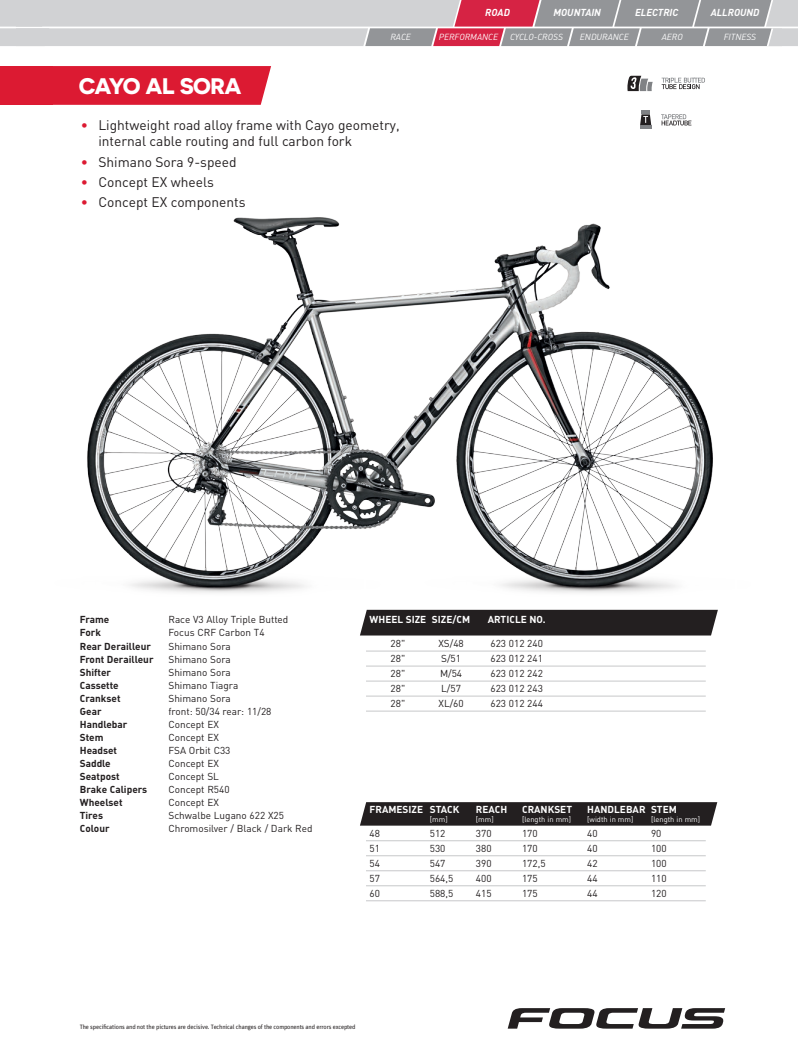
<style>
.page{position:relative;width:798px;height:1053px;background:#fff}
.page>*{position:absolute;margin:0;border:0;box-sizing:border-box;transform-origin:0 0}
.t1{font:700 22.5px "Novecentosanswide";letter-spacing:-.03em;color:#fff}
.t2{font:13.75px/16.5px "DIN";color:#231f20}
.t3{font:10px "DIN";color:#231f20}
.t4{font:700 10px "DIN";color:#231f20}
.t5{font:700 10px "DIN";color:#fff}
.t6{font:italic 700 10px "DIN";color:#fff}
.t7{font:8.75px "DIN Regular Italic Alt";color:#fff}
.t8{font:7.5px "DIN";color:#fff}
.t9{font:6.25px "Unit Pro";letter-spacing:-.02em;color:#231f20}
.s1{color:#dc1a32}
</style>
<div class="page">
<svg style="left:508px;top:1008px;width:217px;height:20px"></svg>
<div style="left:360px;top:609px;width:357px;height:26px;background:#231f20"></div>
<div style="left:360px;top:802px;width:357px;height:23px;background:#231f20"></div>
<img style="left:87px;top:217px;width:626px;height:376px">
<div style="left:16px;top:66px;width:250px;height:39px;background:#dc1a32"></div>
<hr style="left:366px;top:650px;width:339px;height:1px;background:#c7c8ca">
<hr style="left:366px;top:665px;width:339px;height:1px;background:#c7c8ca">
<hr style="left:366px;top:680px;width:339px;height:1px;background:#c7c8ca">
<hr style="left:366px;top:695px;width:339px;height:1px;background:#c7c8ca">
<hr style="left:366px;top:710px;width:339px;height:1px;background:#c7c8ca">
<hr style="left:366px;top:840px;width:339px;height:1px;background:#c7c8ca">
<hr style="left:366px;top:855px;width:339px;height:1px;background:#c7c8ca">
<hr style="left:366px;top:870px;width:339px;height:1px;background:#c7c8ca">
<hr style="left:366px;top:885px;width:339px;height:1px;background:#c7c8ca">
<hr style="left:366px;top:900px;width:339px;height:1px;background:#c7c8ca">
<svg style="left:627px;top:76px;width:25px;height:15px"></svg>
<svg style="left:661px;top:78px;width:43px;height:11px"></svg>
<svg style="left:661px;top:114px;width:30px;height:11px"></svg>
<svg style="left:640px;top:110px;width:11px;height:19px"></svg>
<div style="left:0;top:66px;width:52px;height:39px;background:#dc1a32"></div>
<svg style="left:0;top:0;width:797px;height:46px;background:#bfb1b6"></svg>
<hr style="left:797px;top:702px;width:1px;height:175px;background:#939598">
<hr style="left:797px;top:877px;width:1px;height:175px;background:#939598">
<p class="t6" style="left:485px;top:6px;width:26px">ROAD</p>
<p class="t6" style="left:553px;top:6px;width:49px">MOUNTAIN</p>
<p class="t6" style="left:634px;top:6px;width:45px">ELECTRIC</p>
<p class="t6" style="left:710px;top:6px;width:50px">ALLROUND</p>
<p class="t7" style="left:390px;top:32px;width:22px">RACE</p>
<p class="t7" style="left:438px;top:32px;width:61px">PERFORMANCE</p>
<p class="t7" style="left:510px;top:32px;width:54px">CYCLO-CROSS</p>
<p class="t7" style="left:579px;top:32px;width:50px">ENDURANCE</p>
<p class="t7" style="left:661px;top:32px;width:22px">AERO</p>
<p class="t7" style="left:723px;top:32px;width:34px">FITNESS</p>
<h1 class="t1" style="left:79px;top:72px;width:164px">CAYO AL SORA</h1>
<h2 class="t2" style="left:98px;top:116px;width:302px;text-indent:-18px"><span class="s1">•</span> Lightweight road alloy frame with Cayo geometry, internal cable routing and full carbon fork</h2>
<h2 class="t2" style="left:81px;top:153px;width:157px"><span class="s1">•</span> Shimano Sora 9-speed</h2>
<h2 class="t2" style="left:81px;top:173px;width:135px"><span class="s1">•</span> Concept EX wheels</h2>
<h2 class="t2" style="left:81px;top:193px;width:166px"><span class="s1">•</span> Concept EX components</h2>
<p class="t4" style="left:80px;top:613px;width:31px">Frame</p>
<p class="t3" style="left:168px;top:613px;width:121px">Race V3 Alloy Triple Butted</p>
<p class="t4" style="left:80px;top:626px;width:23px">Fork</p>
<p class="t3" style="left:168px;top:626px;width:98px">Focus CRF Carbon T4</p>
<p class="t4" style="left:80px;top:639px;width:73px">Rear Derailleur</p>
<p class="t3" style="left:168px;top:639px;width:64px">Shimano Sora</p>
<p class="t4" style="left:80px;top:652px;width:75px">Front Derailleur</p>
<p class="t3" style="left:168px;top:652px;width:64px">Shimano Sora</p>
<p class="t4" style="left:80px;top:665px;width:33px">Shifter</p>
<p class="t3" style="left:168px;top:665px;width:64px">Shimano Sora</p>
<p class="t4" style="left:80px;top:678px;width:40px">Cassette</p>
<p class="t3" style="left:168px;top:678px;width:71px">Shimano Tiagra</p>
<p class="t4" style="left:80px;top:691px;width:42px">Crankset</p>
<p class="t3" style="left:168px;top:691px;width:64px">Shimano Sora</p>
<p class="t4" style="left:80px;top:704px;width:23px">Gear</p>
<p class="t3" style="left:168px;top:704px;width:104px">front: 50/34 rear: 11/28</p>
<p class="t4" style="left:80px;top:717px;width:49px">Handlebar</p>
<p class="t3" style="left:168px;top:717px;width:52px">Concept EX</p>
<p class="t4" style="left:80px;top:730px;width:25px">Stem</p>
<p class="t3" style="left:168px;top:730px;width:52px">Concept EX</p>
<p class="t4" style="left:80px;top:743px;width:39px">Headset</p>
<p class="t3" style="left:168px;top:743px;width:63px">FSA Orbit C33</p>
<p class="t4" style="left:80px;top:756px;width:32px">Saddle</p>
<p class="t3" style="left:168px;top:756px;width:52px">Concept EX</p>
<p class="t4" style="left:80px;top:769px;width:41px">Seatpost</p>
<p class="t3" style="left:168px;top:769px;width:52px">Concept SL</p>
<p class="t4" style="left:80px;top:782px;width:69px">Brake Calipers</p>
<p class="t3" style="left:168px;top:782px;width:63px">Concept R540</p>
<p class="t4" style="left:80px;top:795px;width:44px">Wheelset</p>
<p class="t3" style="left:168px;top:796px;width:52px">Concept EX</p>
<p class="t4" style="left:80px;top:808px;width:25px">Tires</p>
<p class="t3" style="left:168px;top:809px;width:117px">Schwalbe Lugano 622 X25</p>
<p class="t4" style="left:80px;top:821px;width:31px">Colour</p>
<p class="t3" style="left:168px;top:822px;width:146px">Chromosilver / Black / Dark Red</p>
<p class="t5" style="left:369px;top:613px;width:102px">WHEEL SIZE SIZE/CM</p>
<p class="t5" style="left:487px;top:613px;width:60px">ARTICLE NO.</p>
<p class="t3" style="left:390px;top:637px;width:16px">28"</p>
<p class="t3" style="left:438px;top:637px;width:27px">XS/48</p>
<p class="t3" style="left:490px;top:637px;width:54px">623 012 240</p>
<p class="t3" style="left:390px;top:652px;width:16px">28"</p>
<p class="t3" style="left:441px;top:652px;width:21px">S/51</p>
<p class="t3" style="left:490px;top:652px;width:54px">623 012 241</p>
<p class="t3" style="left:390px;top:667px;width:16px">28"</p>
<p class="t3" style="left:440px;top:667px;width:24px">M/54</p>
<p class="t3" style="left:490px;top:667px;width:54px">623 012 242</p>
<p class="t3" style="left:390px;top:682px;width:16px">28"</p>
<p class="t3" style="left:441px;top:682px;width:21px">L/57</p>
<p class="t3" style="left:490px;top:682px;width:54px">623 012 243</p>
<p class="t3" style="left:390px;top:697px;width:16px">28"</p>
<p class="t3" style="left:438px;top:697px;width:27px">XL/60</p>
<p class="t3" style="left:490px;top:697px;width:54px">623 012 244</p>
<p class="t5" style="left:369px;top:802px;width:91px">FRAMESIZE STACK</p>
<p class="t5" style="left:476px;top:802px;width:33px">REACH</p>
<p class="t5" style="left:522px;top:802px;width:51px">CRANKSET</p>
<p class="t5" style="left:587px;top:802px;width:91px">HANDLEBAR STEM</p>
<p class="t8" style="left:429px;top:814px;width:19px">[mm]</p>
<p class="t8" style="left:476px;top:814px;width:19px">[mm]</p>
<p class="t8" style="left:522px;top:814px;width:51px">[length in mm]</p>
<p class="t8" style="left:587px;top:814px;width:48px">[width in mm]</p>
<p class="t8" style="left:650px;top:814px;width:51px">[length in mm]</p>
<p class="t3" style="left:369px;top:827px;width:12px">48</p>
<p class="t3" style="left:429px;top:827px;width:17px">512</p>
<p class="t3" style="left:476px;top:827px;width:17px">370</p>
<p class="t3" style="left:522px;top:827px;width:17px">170</p>
<p class="t3" style="left:587px;top:827px;width:12px">40</p>
<p class="t3" style="left:650px;top:827px;width:12px">90</p>
<p class="t3" style="left:369px;top:842px;width:12px">51</p>
<p class="t3" style="left:429px;top:842px;width:17px">530</p>
<p class="t3" style="left:476px;top:842px;width:17px">380</p>
<p class="t3" style="left:522px;top:842px;width:17px">170</p>
<p class="t3" style="left:587px;top:842px;width:12px">40</p>
<p class="t3" style="left:650px;top:842px;width:17px">100</p>
<p class="t3" style="left:369px;top:857px;width:12px">54</p>
<p class="t3" style="left:429px;top:857px;width:17px">547</p>
<p class="t3" style="left:476px;top:857px;width:17px">390</p>
<p class="t3" style="left:522px;top:857px;width:25px">172,5</p>
<p class="t3" style="left:587px;top:857px;width:12px">42</p>
<p class="t3" style="left:650px;top:857px;width:17px">100</p>
<p class="t3" style="left:369px;top:872px;width:12px">57</p>
<p class="t3" style="left:429px;top:872px;width:25px">564,5</p>
<p class="t3" style="left:476px;top:872px;width:17px">400</p>
<p class="t3" style="left:522px;top:872px;width:17px">175</p>
<p class="t3" style="left:587px;top:872px;width:12px">44</p>
<p class="t3" style="left:650px;top:872px;width:17px">110</p>
<p class="t3" style="left:369px;top:887px;width:12px">60</p>
<p class="t3" style="left:429px;top:887px;width:25px">588,5</p>
<p class="t3" style="left:476px;top:887px;width:17px">415</p>
<p class="t3" style="left:522px;top:887px;width:17px">175</p>
<p class="t3" style="left:587px;top:887px;width:12px">44</p>
<p class="t3" style="left:650px;top:887px;width:17px">120</p>
<p class="t9" style="left:80px;top:1022px;width:277px">The specifications and not the pictures are decisive. Technical changes of the components and errors excepted</p>
</div>
